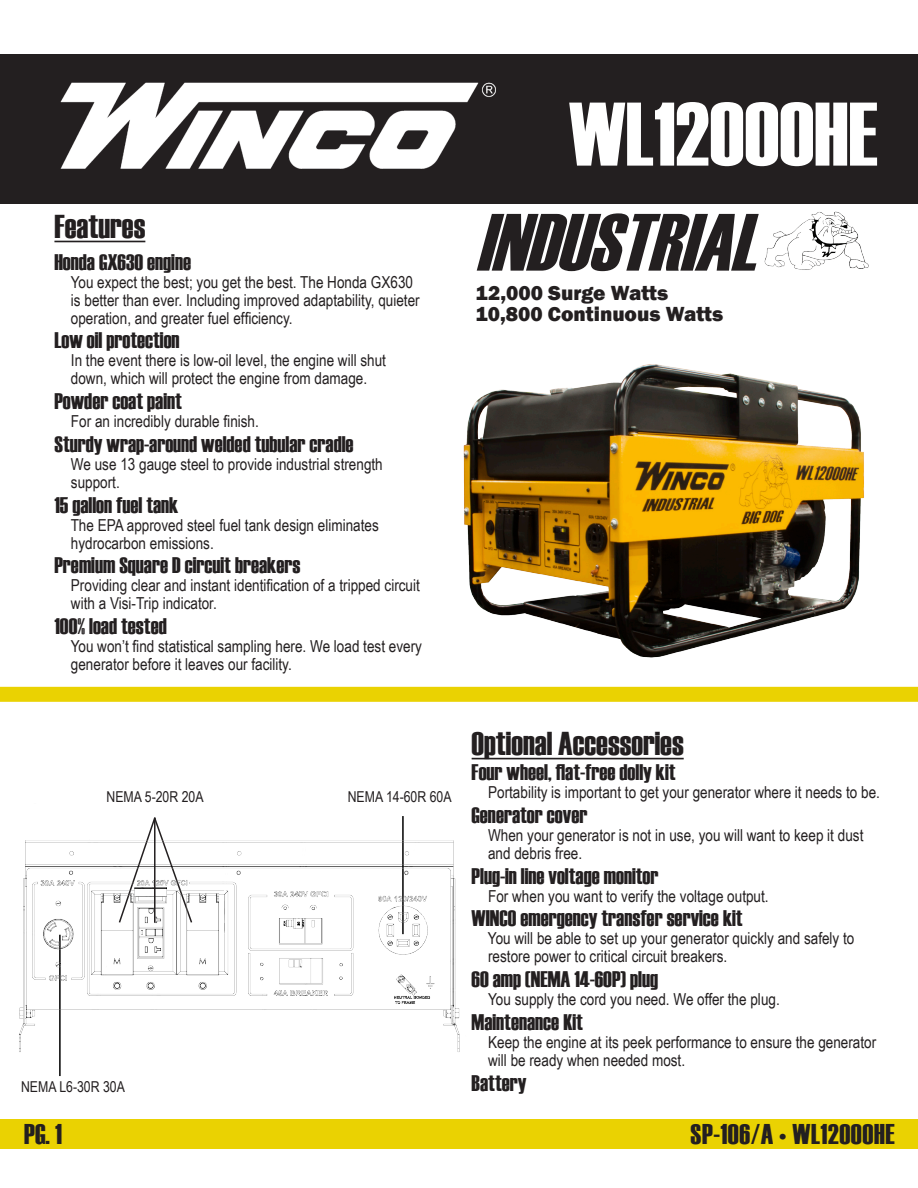
<style>
.page{position:relative;width:918px;height:1188px;background:#fff}
.page>*{position:absolute;margin:0;border:0;box-sizing:border-box;transform-origin:0 0}
.t1{font:90px "Haettenschweiler";color:#fff}
.t2{font:italic 81px "Haettenschweiler";color:#231f20}
.t3{font:33px "Haettenschweiler";color:#231f20}
.t4{font:28.5px "Haettenschweiler";letter-spacing:.02em;color:#231f20}
.t5{font:22.5px "Haettenschweiler";color:#231f20}
.t6{font:800 21px "Franklin Gothic";color:#231f20}
.t7{font:16.5px "Arial Narrow";color:#231f20}
.t8{font:15px "Arial Narrow";color:#231f20}
</style>
<div class="page">
<img style="left:437px;top:364px;width:467px;height:323px">
<div style="left:0;top:54px;width:918px;height:150px;background:#231f20"></div>
<div style="left:0;top:1119px;width:918px;height:30px;background:#ead202"></div>
<div style="left:0;top:687px;width:918px;height:15px;background:#ead202"></div>
<hr style="left:54px;top:241px;width:91px;height:1px;background:#231f20">
<img style="left:60px;top:82px;width:436px;height:87px">
<hr style="left:472px;top:758px;width:212px;height:1px;background:#231f20">
<svg style="left:150px;top:817px;width:9px;height:11px"></svg>
<hr style="left:402px;top:816px;width:2px;height:118px;background:#000">
<hr style="left:59px;top:935px;width:2px;height:141px;background:#000">
<img style="left:19px;top:828px;width:441px;height:229px">
<img style="left:764px;top:211px;width:105px;height:59px">
<hr style="left:154px;top:818px;width:2px;height:105px;background:#231f20">
<p class="t3" style="left:54px;top:204px;width:92px">Features</p>
<p class="t5" style="left:54px;top:247px;width:138px">Honda GX630 engine</p>
<p class="t7" style="left:71px;top:270px;width:344px">You expect the best; you get the best. The Honda GX630</p>
<p class="t7" style="left:71px;top:288px;width:350px">is better than ever. Including improved adaptability, quieter</p>
<p class="t7" style="left:71px;top:306px;width:223px">operation, and greater fuel efficiency.</p>
<p class="t5" style="left:54px;top:325px;width:127px">Low oil protection</p>
<p class="t7" style="left:71px;top:349px;width:317px">In the event there is low-oil level, the engine will shut</p>
<p class="t7" style="left:71px;top:367px;width:298px">down, which will protect the engine from damage.</p>
<p class="t5" style="left:54px;top:386px;width:129px">Powder coat paint</p>
<p class="t7" style="left:71px;top:409px;width:190px">For an incredibly durable finish.</p>
<p class="t5" style="left:54px;top:429px;width:301px">Sturdy wrap-around welded tubular cradle</p>
<p class="t7" style="left:71px;top:452px;width:313px">We use 13 gauge steel to provide industrial strength</p>
<p class="t7" style="left:71px;top:470px;width:50px">support.</p>
<p class="t5" style="left:54px;top:490px;width:126px">15 gallon fuel tank</p>
<p class="t7" style="left:71px;top:513px;width:310px">The EPA approved steel fuel tank design eliminates</p>
<p class="t7" style="left:71px;top:531px;width:144px">hydrocarbon emissions.</p>
<p class="t5" style="left:54px;top:550px;width:248px">Premium Square D circuit breakers</p>
<p class="t7" style="left:71px;top:574px;width:350px">Providing clear and instant identification of a tripped circuit</p>
<p class="t7" style="left:71px;top:592px;width:147px">with a Visi-Trip indicator.</p>
<p class="t5" style="left:54px;top:611px;width:114px">100% load tested</p>
<p class="t7" style="left:71px;top:634px;width:353px">You won’t find statistical sampling here. We load test every</p>
<p class="t7" style="left:71px;top:652px;width:222px">generator before it leaves our facility.</p>
<p class="t1" style="left:569px;top:73px;width:310px">WL12000HE</p>
<p class="t2" style="left:476px;top:187px;width:310px">INDUSTRIAL</p>
<p class="t6" style="left:476px;top:279px;width:194px">12,000 Surge Watts</p>
<p class="t6" style="left:476px;top:300px;width:249px">10,800 Continuous Watts</p>
<p class="t8" style="left:107px;top:786px;width:99px">NEMA 5-20R 20A</p>
<p class="t8" style="left:348px;top:786px;width:105px">NEMA 14-60R 60A</p>
<p class="t8" style="left:21px;top:1076px;width:105px">NEMA L6-30R 30A</p>
<p class="t3" style="left:472px;top:721px;width:214px">Optional Accessories</p>
<p class="t5" style="left:472px;top:757px;width:206px">Four wheel, flat-free dolly kit</p>
<p class="t7" style="left:488px;top:780px;width:393px">Portability is important to get your generator where it needs to be.</p>
<p class="t5" style="left:472px;top:800px;width:117px">Generator cover</p>
<p class="t7" style="left:488px;top:823px;width:377px">When your generator is not in use, you will want to keep it dust</p>
<p class="t7" style="left:488px;top:841px;width:96px">and debris free.</p>
<p class="t5" style="left:472px;top:860px;width:188px">Plug-in line voltage monitor</p>
<p class="t7" style="left:488px;top:884px;width:282px">For when you want to verify the voltage output.</p>
<p class="t5" style="left:472px;top:903px;width:273px">WINCO emergency transfer service kit</p>
<p class="t7" style="left:488px;top:926px;width:368px">You will be able to set up your generator quickly and safely to</p>
<p class="t7" style="left:488px;top:944px;width:241px">restore power to critical circuit breakers.</p>
<p class="t5" style="left:472px;top:964px;width:188px">60 amp (NEMA 14-60P) plug</p>
<p class="t7" style="left:488px;top:987px;width:293px">You supply the cord you need. We offer the plug.</p>
<p class="t5" style="left:472px;top:1007px;width:113px">Maintenance Kit</p>
<p class="t7" style="left:488px;top:1030px;width:390px">Keep the engine at its peek performance to ensure the generator</p>
<p class="t7" style="left:488px;top:1048px;width:199px">will be ready when needed most.</p>
<p class="t5" style="left:472px;top:1067px;width:56px">Battery</p>
<p class="t4" style="left:24px;top:1115px;width:39px">PG. 1</p>
<p class="t4" style="left:691px;top:1115px;width:206px">SP-106/A • WL12000HE</p>
</div>
